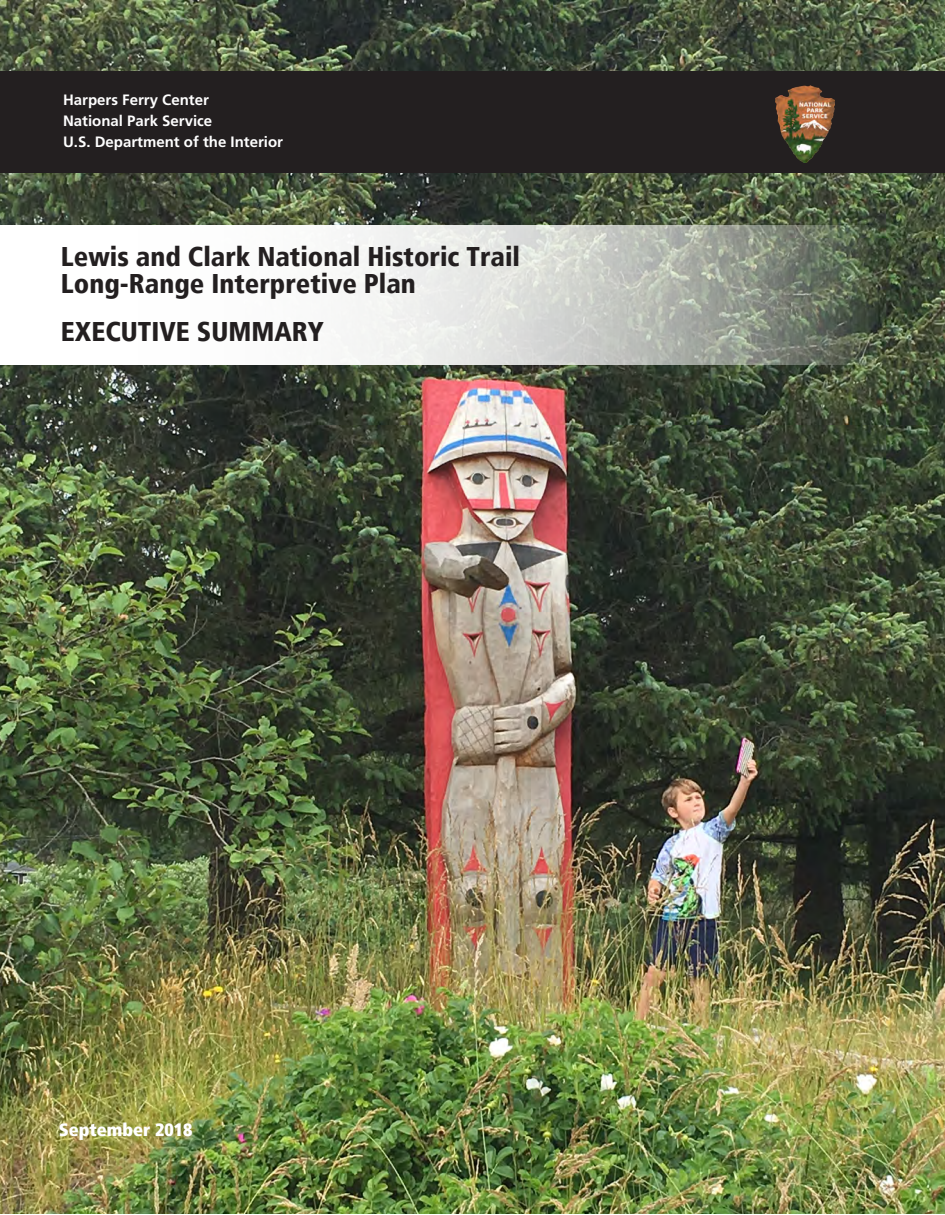
<style>
.page{position:relative;width:945px;height:1215px;background:#fff}
.page>*{position:absolute;margin:0;border:0;box-sizing:border-box;transform-origin:0 0}
.t1{font:900 condensed 27px/27px "Frutiger LT Pro";color:#231f20}
.t2{font:900 condensed 18px "Frutiger LT Pro";color:#fff}
.t3{font:700 15px/21px "Frutiger";color:#fff}
</style>
<div class="page">
<img style="left:0;top:173px;width:944px;height:1041px">
<div style="left:0;top:67px;width:945px;height:106px;background:#231f20"></div>
<img style="left:776px;top:85px;width:59px;height:77px">
<img style="left:0;top:0;width:945px;height:71px">
<svg style="left:0;top:225px;width:878px;height:139px"></svg>
<p class="t3" style="left:63px;top:89px;width:222px">Harpers Ferry Center<br>National Park Service<br>U.S. Department of the Interior</p>
<p class="t1" style="left:61px;top:243px;width:461px">Lewis and Clark National Historic Trail<br>Long-Range Interpretive Plan</p>
<p class="t1" style="left:61px;top:318px;width:265px">EXECUTIVE SUMMARY</p>
<p class="t2" style="left:59px;top:1119px;width:135px">September 2018</p>
</div>
